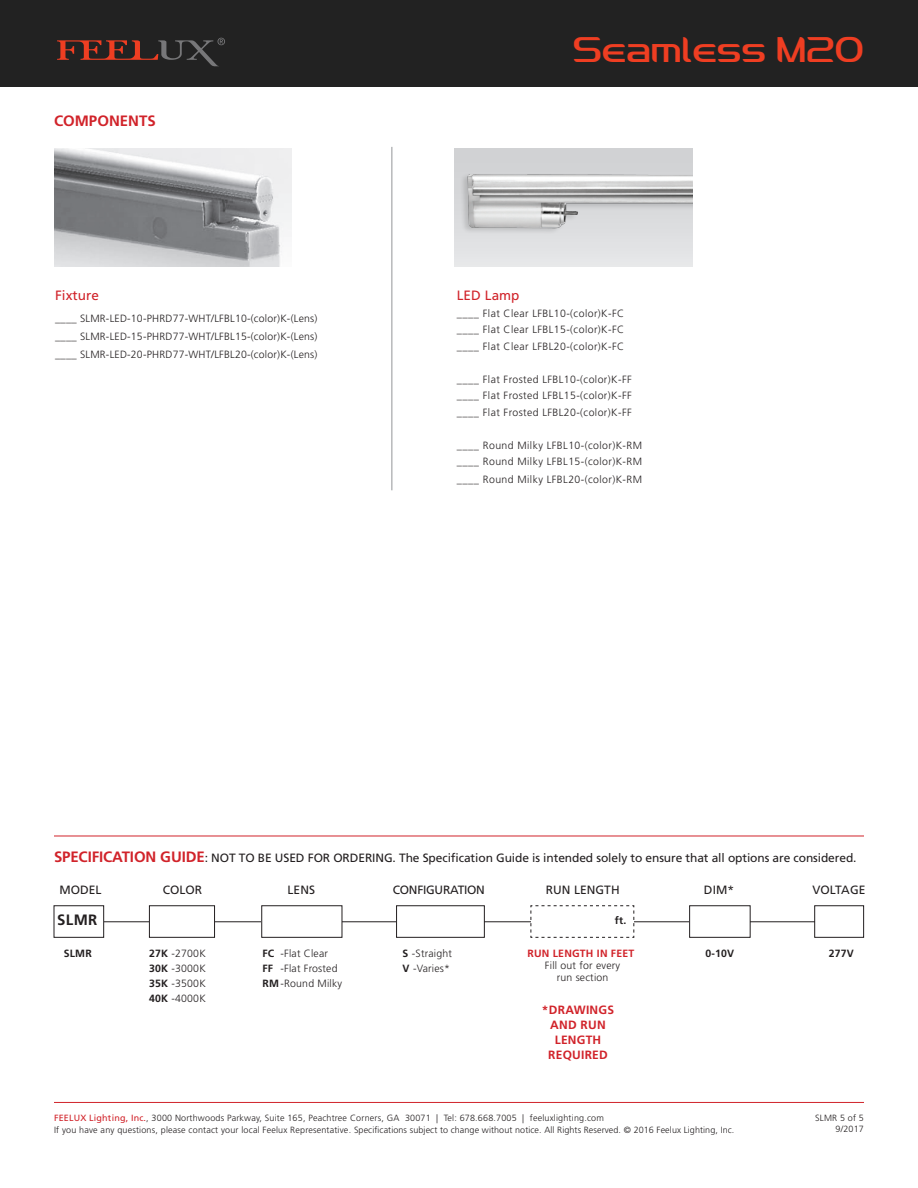
<style>
.page{position:relative;width:918px;height:1188px;background:#fff}
.page>*{position:absolute;margin:0;border:0;box-sizing:border-box;transform-origin:0 0}
.t1{font:37.5px "HH Feelux 1.0";color:#ef3e22}
.t2{font:700 15px "Frutiger";color:#d1232a}
.t3{font:700 15px "Frutiger";color:#231f20}
.t4{font:13.5px "Frutiger";letter-spacing:.005em;color:#d1232a}
.t5{font:12px "Frutiger";letter-spacing:-.01em;color:#231f20}
.t6{font:700 12px/15px "Frutiger";letter-spacing:.02em;color:#d1232a;text-align:center}
.t7{font:300 10.5px/16.5px "Frutiger";letter-spacing:.04em;color:#231f20;text-align:justify}
.t8{font:300 10.5px/15px "Frutiger";letter-spacing:.02em;color:#231f20}
.t9{font:700 10.5px "Frutiger";letter-spacing:.02em;color:#231f20}
.t10{font:700 10.5px "Frutiger";letter-spacing:.02em;color:#d1232a}
.t11{font:300 9px/10.5px "Frutiger";letter-spacing:.02em;color:#231f20;text-align:right}
.s1{font-weight:700;font-size:15px;color:#d1232a}
.s2{font-weight:700}
.s3{font-weight:400;color:#d1232a}
</style>
<div class="page">
<hr style="left:54px;top:921px;width:810px;height:1px;background:#231f20">
<hr style="left:392px;top:147px;width:1px;height:343px;background:#939598">
<hr style="left:54px;top:836px;width:810px;height:1px;background:#d1232a">
<div style="left:54px;top:906px;width:50px;height:31px;background:#fff"></div>
<div style="left:54px;top:905px;width:50px;height:33px;border:1px solid #231f20"></div>
<div style="left:149px;top:906px;width:66px;height:31px;background:#fff"></div>
<div style="left:149px;top:905px;width:66px;height:33px;border:1px solid #231f20"></div>
<div style="left:262px;top:906px;width:80px;height:31px;background:#fff"></div>
<div style="left:261px;top:905px;width:81px;height:33px;border:1px solid #231f20"></div>
<div style="left:397px;top:906px;width:87px;height:31px;background:#fff"></div>
<div style="left:396px;top:905px;width:89px;height:33px;border:1px solid #231f20"></div>
<svg style="left:530px;top:905px;width:105px;height:33px"></svg>
<div style="left:690px;top:906px;width:60px;height:31px;background:#fff"></div>
<div style="left:689px;top:905px;width:62px;height:33px;border:1px solid #231f20"></div>
<div style="left:815px;top:906px;width:49px;height:31px;background:#fff"></div>
<div style="left:814px;top:905px;width:50px;height:33px;border:1px solid #231f20"></div>
<img style="left:455px;top:148px;width:237px;height:119px">
<img style="left:54px;top:148px;width:238px;height:119px">
<hr style="left:54px;top:1102px;width:810px;height:1px;background:#d1232a">
<div style="left:0;top:0;width:918px;height:86px;background:#222"></div>
<svg style="left:57px;top:38px;width:168px;height:28px"></svg>
<h2 class="t2" style="left:54px;top:112px;width:103px">COMPONENTS</h2>
<p class="t4" style="left:55px;top:288px;width:45px">Fixture</p>
<p class="t7" style="left:55px;top:309px;width:264px;line-height:18px">____ SLMR-LED-10-PHRD77-WHT/LFBL10-(color)K-(Lens) ____ SLMR-LED-15-PHRD77-WHT/LFBL15-(color)K-(Lens) ____ SLMR-LED-20-PHRD77-WHT/LFBL20-(color)K-(Lens)</p>
<h1 class="t1" style="left:573px;top:30px;width:293px">Seamless M2O</h1>
<p class="t4" style="left:457px;top:288px;width:64px">LED Lamp</p>
<p class="t7" style="left:457px;top:305px;width:169px">____ Flat Clear LFBL10-(color)K-FC ____ Flat Clear LFBL15-(color)K-FC ____ Flat Clear LFBL20-(color)K-FC</p>
<p class="t7" style="left:457px;top:371px;width:176px">____ Flat Frosted LFBL10-(color)K-FF ____ Flat Frosted LFBL15-(color)K-FF ____ Flat Frosted LFBL20-(color)K-FF</p>
<p class="t7" style="left:457px;top:437px;width:187px">____ Round Milky LFBL10-(color)K-RM ____ Round Milky LFBL15-(color)K-RM</p>
<p class="t7" style="left:457px;top:472px;width:187px">____ Round Milky LFBL20-(color)K-RM</p>
<p class="t5" style="left:54px;top:851px;width:804px"><span class="s1">SPECIFICATION GUIDE</span>: NOT TO BE USED FOR ORDERING. The Specification Guide is intended solely to ensure that all options are considered.</p>
<p class="t5" style="left:59px;top:883px;width:44px">MODEL</p>
<p class="t5" style="left:163px;top:883px;width:41px">COLOR</p>
<p class="t5" style="left:288px;top:883px;width:29px">LENS</p>
<p class="t5" style="left:393px;top:883px;width:94px">CONFIGURATION</p>
<p class="t5" style="left:546px;top:883px;width:75px">RUN LENGTH</p>
<p class="t5" style="left:704px;top:883px;width:32px">DIM*</p>
<p class="t5" style="left:812px;top:883px;width:55px">VOLTAGE</p>
<h2 class="t3" style="left:57px;top:911px;width:42px">SLMR</h2>
<p class="t9" style="left:615px;top:915px;width:13px">ft.</p>
<p class="t9" style="left:64px;top:948px;width:30px">SLMR</p>
<p class="t7" style="left:149px;top:946px;width:58px;line-height:15px"><span class="s2">27K</span> -2700K <span class="s2">30K</span> -3000K <span class="s2">35K</span> -3500K <span class="s2">40K</span> -4000K</p>
<p class="t8" style="left:262px;top:946px;width:81px"><span class="s2">FC</span> -Flat Clear<br><span class="s2">FF</span> -Flat Frosted<br><span class="s2">RM</span>-Round Milky</p>
<p class="t8" style="left:403px;top:946px;width:51px"><span class="s2">S</span> -Straight<br><span class="s2">V</span> -Varies*</p>
<p class="t10" style="left:528px;top:948px;width:108px">RUN LENGTH IN FEET</p>
<p class="t8" style="left:545px;top:960px;width:77px;line-height:12px;text-align:center">Fill out for every run section</p>
<p class="t6" style="left:542px;top:1002px;width:74px">*DRAWINGS<br>AND RUN<br>LENGTH<br>REQUIRED</p>
<p class="t9" style="left:705px;top:948px;width:30px">0-10V</p>
<p class="t9" style="left:829px;top:948px;width:27px">277V</p>
<p class="t11" style="left:54px;top:1112px;width:682px;line-height:12px;text-align:left"><span class="s3">FEELUX Lighting, Inc.</span>, 3000 Northwoods Parkway, Suite 165, Peachtree Corners, GA 30071 | Tel: 678.668.7005 | feeluxlighting.com<br>If you have any questions, please contact your local Feelux Representative. Specifications subject to change without notice. All Rights Reserved. © 2016 Feelux Lighting, Inc.</p>
<p class="t11" style="left:815px;top:1113px;width:50px">SLMR 5 of 5<br>9/2017</p>
</div>
